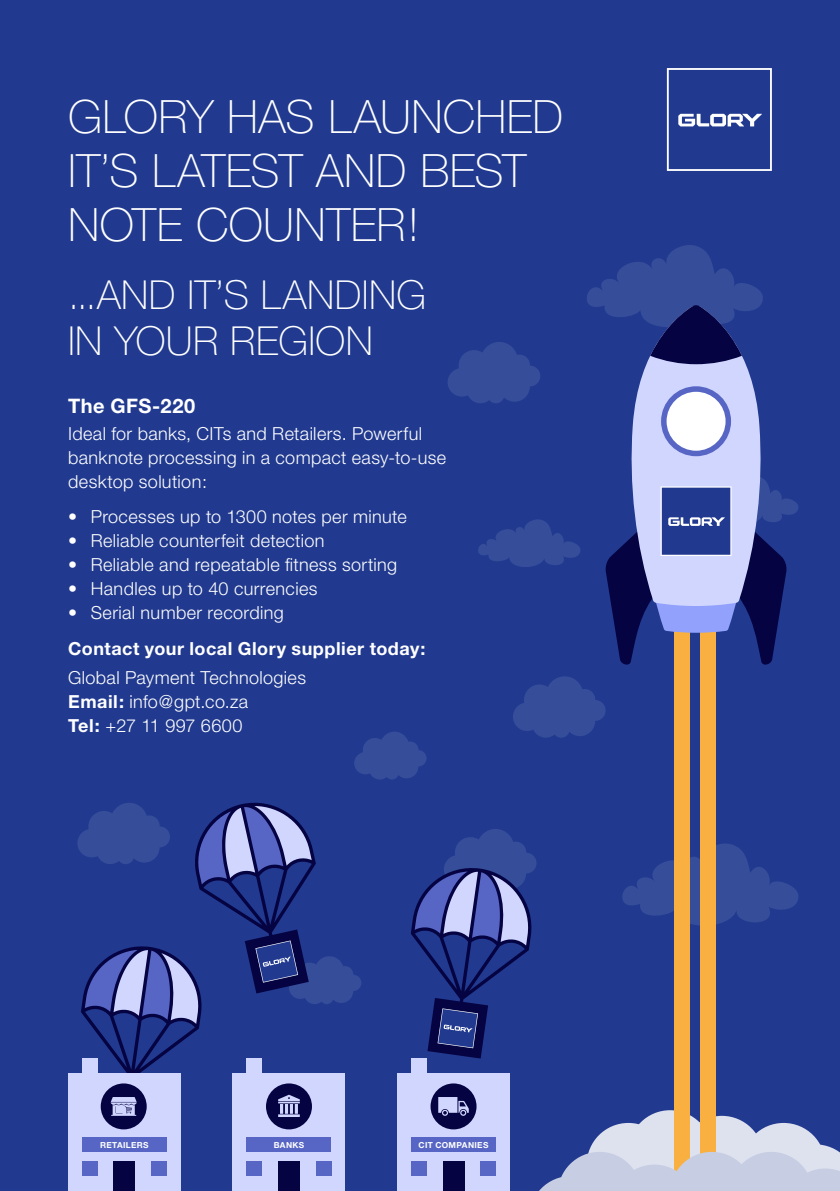
<style>
.page{position:relative;width:840px;height:1191px;background:#fff}
.page>*{position:absolute;margin:0;border:0;box-sizing:border-box;transform-origin:0 0}
.t1{font:100 46px/54px "Helvetica Neue";letter-spacing:.01em;color:#fff}
.t2{font:100 40px/46px "Helvetica Neue";letter-spacing:.01em;color:#fff}
.t3{font:700 20px "Helvetica Neue";letter-spacing:.025em;color:#fff}
.t4{font:300 18px/24px "Helvetica Neue";letter-spacing:.02em;color:#fff}
.t5{font:700 18px "Helvetica Neue";letter-spacing:.03em;color:#fff}
.t6{font:700 8.4px "Helvetica Neue";letter-spacing:.04em;color:#fff}
.s1{font-weight:700}
</style>
<div class="page">
<div style="left:0;top:0;width:839px;height:1191px;background:#213a8f"></div>
<svg style="left:666px;top:68px;width:105px;height:103px"></svg>
<svg style="left:478px;top:519px;width:102px;height:48px"></svg>
<svg style="left:448px;top:342px;width:92px;height:61px"></svg>
<div style="left:232px;top:1073px;width:113px;height:118px;background:#d1d6ff"></div>
<div style="left:278px;top:1161px;width:21px;height:30px;background:#050342"></div>
<div style="left:246px;top:1161px;width:16px;height:15px;background:#5766c4"></div>
<div style="left:316px;top:1161px;width:15px;height:15px;background:#5766c4"></div>
<div style="left:246px;top:1136px;width:85px;height:15px;background:#5766c4"></div>
<div style="left:397px;top:1073px;width:112px;height:118px;background:#d1d6ff"></div>
<div style="left:442px;top:1161px;width:22px;height:30px;background:#050342"></div>
<div style="left:411px;top:1161px;width:15px;height:15px;background:#5766c4"></div>
<div style="left:411px;top:1058px;width:15px;height:17px;background:#d1d6ff"></div>
<div style="left:480px;top:1161px;width:15px;height:15px;background:#5766c4"></div>
<div style="left:411px;top:1136px;width:84px;height:15px;background:#5766c4"></div>
<div style="left:430px;top:1083px;width:46px;height:46px;background:#050342;border-radius:50%"></div>
<svg style="left:438px;top:1097px;width:30px;height:18px"></svg>
<div style="left:68px;top:1073px;width:113px;height:118px;background:#d1d6ff"></div>
<div style="left:114px;top:1161px;width:21px;height:30px;background:#050342"></div>
<div style="left:82px;top:1161px;width:15px;height:15px;background:#5766c4"></div>
<div style="left:151px;top:1161px;width:16px;height:15px;background:#5766c4"></div>
<div style="left:82px;top:1136px;width:85px;height:15px;background:#5766c4"></div>
<svg style="left:622px;top:843px;width:176px;height:84px"></svg>
<svg style="left:513px;top:676px;width:92px;height:61px"></svg>
<svg style="left:354px;top:732px;width:72px;height:47px"></svg>
<svg style="left:411px;top:829px;width:125px;height:229px"></svg>
<svg style="left:77px;top:802px;width:284px;height:328px"></svg>
<div style="left:674px;top:622px;width:16px;height:569px;background:#fab040"></div>
<div style="left:700px;top:622px;width:15px;height:569px;background:#fab040"></div>
<svg style="left:640px;top:364px;width:113px;height:19px;fill:#d1d6ff"></svg>
<svg style="left:587px;top:245px;width:176px;height:119px"></svg>
<svg style="left:605px;top:383px;width:193px;height:284px"></svg>
<svg style="left:539px;top:1110px;width:300px;height:81px"></svg>
<h1 class="t1" style="left:68px;top:89px;width:496px">GLORY HAS LAUNCHED<br>IT’S LATEST AND BEST<br>NOTE COUNTER!</h1>
<h2 class="t2" style="left:68px;top:272px;width:359px">...AND IT’S LANDING<br>IN YOUR REGION</h2>
<p class="t3" style="left:68px;top:394px;width:129px">The GFS-220</p>
<p class="t4" style="left:68px;top:421px;width:379px">Ideal for banks, CITs and Retailers. Powerful banknote processing in a compact easy-to-use desktop solution:</p>
<p class="t4" style="left:68px;top:504px;width:340px">• Processes up to 1300 notes per minute</p>
<p class="t4" style="left:68px;top:528px;width:258px">• Reliable counterfeit detection</p>
<p class="t4" style="left:68px;top:552px;width:330px">• Reliable and repeatable fitness sorting</p>
<p class="t4" style="left:68px;top:576px;width:251px">• Handles up to 40 currencies</p>
<p class="t4" style="left:68px;top:600px;width:217px">• Serial number recording</p>
<p class="t5" style="left:68px;top:637px;width:359px">Contact your local Glory supplier today:</p>
<p class="t4" style="left:68px;top:665px;width:239px">Global Payment Technologies<br><span class="s1">Email:</span> info@gpt.co.za<br><span class="s1">Tel:</span> +27 11 997 6600</p>
<p class="t6" style="left:100px;top:1139px;width:50px">RETAILERS</p>
<p class="t6" style="left:274px;top:1139px;width:32px">BANKS</p>
<p class="t6" style="left:418px;top:1139px;width:71px">CIT COMPANIES</p>
</div>
